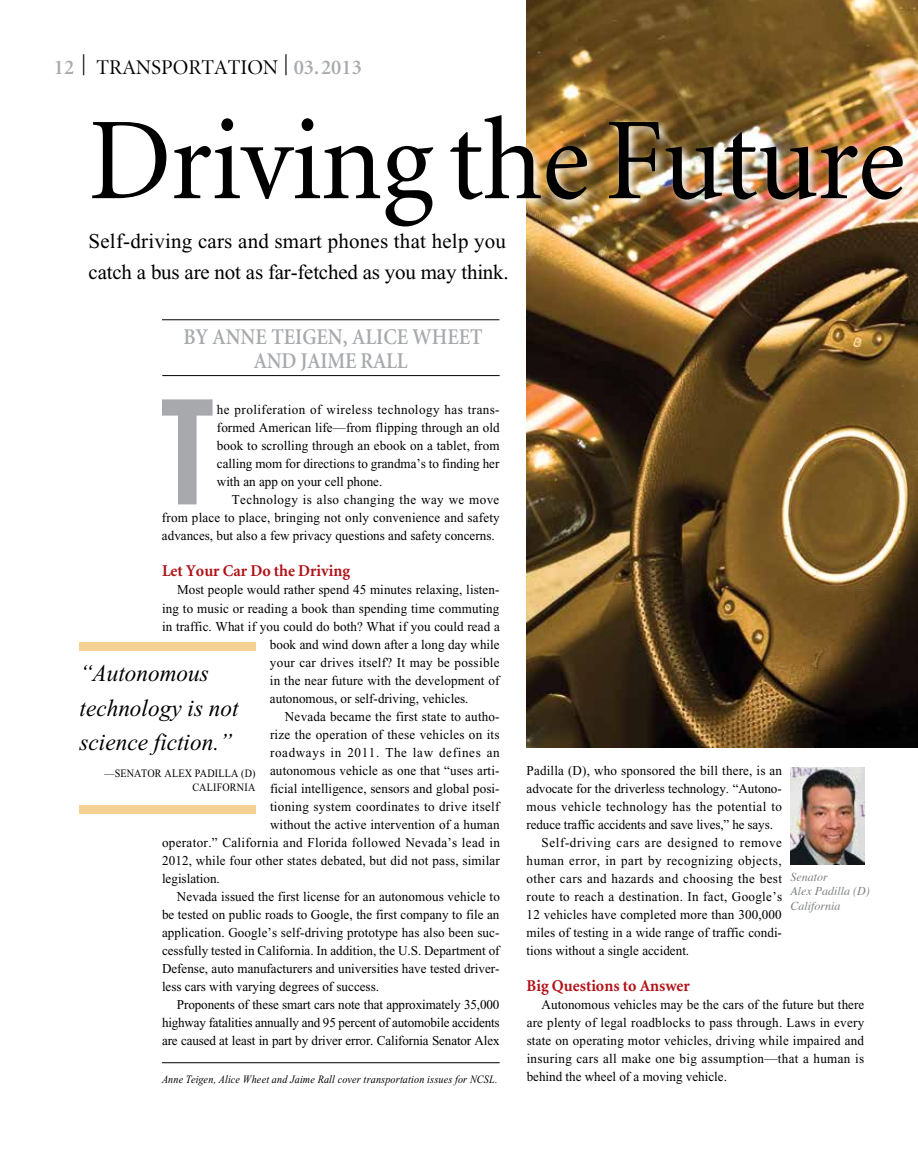
<style>
.page{position:relative;width:918px;height:1176px;background:#fff}
.page>*{position:absolute;margin:0;border:0;box-sizing:border-box;transform-origin:0 0}
.t1{font:147.45px "Franklin Gothic Extra Cond";color:#a7a9ac}
.t2{font:117px "Minion";letter-spacing:-.01em;color:#000}
.t3{font:italic 24px/34.5px "Times New Roman";color:#000}
.t4{font:600 22.5px/24px "Minion";color:#a7a9ac;text-align:center;scale:.9 1}
.t5{font:21px/31.5px "Times New Roman";letter-spacing:.01em;color:#000}
.t6{font:21px "Minion Display";color:#000}
.t7{font:700 16.5px "Minion";color:#b11116}
.t8{font:13.5px/18px "Times New Roman";letter-spacing:.005em;color:#000;text-align:justify}
.t9{font:13.5px "Times New Roman";letter-spacing:.025em;color:#000}
.t10{font:13.5px "Times New Roman";letter-spacing:.03em;color:#000}
.t11{font:13.5px "Times New Roman";letter-spacing:.035em;color:#000}
.t12{font:13.5px "Times New Roman";letter-spacing:.045em;color:#000}
.t13{font:13.5px "Times New Roman";letter-spacing:.05em;color:#000}
.t14{font:italic 12px/14.4px "Times";color:#808285}
.t15{font:italic 11.25px "Times New Roman";letter-spacing:.015em;color:#000;scale:.9 1}
.t16{font:11.25px/13.5px "Times New Roman";letter-spacing:.01em;color:#000;text-align:right;scale:.9 1}
.s1{font-family:"Minion";font-weight:600;color:#a7a9ac}
</style>
<div class="page">
<hr style="left:162px;top:1062px;width:338px;height:1px;background:#000">
<hr style="left:162px;top:319px;width:337px;height:1px;background:#000">
<hr style="left:162px;top:375px;width:338px;height:1px;background:#000">
<img style="left:527px;top:0;width:391px;height:747px">
<img style="left:526px;top:111px;width:389px;height:184px">
<img style="left:791px;top:767px;width:73px;height:96px">
<div style="left:80px;top:642px;width:176px;height:8px;background:#f4d193"></div>
<div style="left:80px;top:804px;width:176px;height:9px;background:#f4d193"></div>
<h3 class="t6" style="left:54px;top:57px;width:309px"><span class="s1">12</span> | TRANSPORTATION | <span class="s1">03.2013</span></h3>
<h2 class="t2" style="left:89px;top:103px;width:818px">Driving the Future</h2>
<h3 class="t5" style="left:89px;top:225px;width:422px">Self-driving cars and smart phones that help you catch a bus are not as far-fetched as you may think.</h3>
<h3 class="t4" style="left:183px;top:325px;width:333px">BY ANNE TEIGEN, ALICE WHEET<br>AND JAIME RALL</h3>
<h1 class="t1" style="left:163px;top:373px;width:49px">T</h1>
<p class="t8" style="left:217px;top:401px;width:284px">he proliferation of wireless technology has trans&shy;formed American life—from flipping through an old book to scrolling through an ebook on a tablet, from calling mom for directions to grandma’s to finding her with an app on your cell phone.</p>
<p class="t8" style="left:162px;top:491px;width:339px;text-indent:70px">Technology is also changing the way we move from place to place, bringing not only convenience and safety advances, but also a few privacy questions and safety concerns.</p>
<p class="t7" style="left:162px;top:562px;width:190px">Let Your Car Do the Driving</p>
<p class="t8" style="left:177px;top:581px;width:324px">Most people would rather spend 45 minutes relaxing, listen-</p>
<p class="t8" style="left:162px;top:599px;width:339px">ing to music or reading a book than spending time commuting</p>
<p class="t8" style="left:162px;top:617px;width:339px">in traffic. What if you could do both? What if you could read a</p>
<p class="t8" style="left:270px;top:635px;width:231px">book and wind down after a long day while</p>
<p class="t9" style="left:270px;top:654px;width:231px">your car drives itself? It may be possible</p>
<p class="t8" style="left:270px;top:671px;width:231px">in the near future with the development of</p>
<p class="t8" style="left:270px;top:689px;width:200px">autonomous, or self-driving, vehicles.</p>
<p class="t8" style="left:285px;top:707px;width:216px">Nevada became the first state to autho-</p>
<p class="t8" style="left:270px;top:725px;width:231px">rize the operation of these vehicles on its</p>
<p class="t13" style="left:270px;top:744px;width:231px">roadways in 2011. The law defines an</p>
<p class="t8" style="left:270px;top:761px;width:231px">autonomous vehicle as one that “uses arti-</p>
<p class="t8" style="left:270px;top:779px;width:231px">ficial intelligence, sensors and global posi-</p>
<p class="t9" style="left:270px;top:798px;width:231px">tioning system coordinates to drive itself</p>
<p class="t8" style="left:270px;top:815px;width:231px">without the active intervention of a human</p>
<p class="t9" style="left:162px;top:834px;width:339px">operator.” California and Florida followed Nevada’s lead in</p>
<p class="t8" style="left:162px;top:851px;width:339px">2012, while four other states debated, but did not pass, similar</p>
<p class="t8" style="left:162px;top:869px;width:59px">legislation.</p>
<p class="t8" style="left:177px;top:887px;width:324px">Nevada issued the first license for an autonomous vehicle to</p>
<p class="t8" style="left:162px;top:905px;width:339px">be tested on public roads to Google, the first company to file an</p>
<p class="t8" style="left:162px;top:922px;width:339px">application. Google’s self-driving prototype has also been suc-</p>
<p class="t8" style="left:162px;top:941px;width:339px">cessfully tested in California. In addition, the U.S. Department of</p>
<p class="t8" style="left:162px;top:959px;width:339px">Defense, auto manufacturers and universities have tested driver-</p>
<p class="t8" style="left:162px;top:977px;width:219px">less cars with varying degrees of success.</p>
<p class="t8" style="left:177px;top:995px;width:324px">Proponents of these smart cars note that approximately 35,000</p>
<p class="t8" style="left:162px;top:1013px;width:339px">highway fatalities annually and 95 percent of automobile accidents</p>
<p class="t8" style="left:162px;top:1031px;width:339px">are caused at least in part by driver error. California Senator Alex</p>
<h3 class="t3" style="left:80px;top:655px;width:161px">“Autonomous technology is not science fiction.”</h3>
<p class="t16" style="left:104px;top:766px;width:169px">—SENATOR ALEX PADILLA (D)<br>CALIFORNIA</p>
<p class="t8" style="left:527px;top:761px;width:257px">Padilla (D), who sponsored the bill there, is an</p>
<p class="t8" style="left:527px;top:779px;width:257px">advocate for the driverless technology. “Autono-</p>
<p class="t10" style="left:527px;top:798px;width:257px">mous vehicle technology has the potential to</p>
<p class="t8" style="left:527px;top:815px;width:248px">reduce traffic accidents and save lives,” he says.</p>
<p class="t12" style="left:542px;top:834px;width:242px">Self-driving cars are designed to remove</p>
<p class="t11" style="left:527px;top:852px;width:257px">human error, in part by recognizing objects,</p>
<p class="t10" style="left:527px;top:870px;width:257px">other cars and hazards and choosing the best</p>
<p class="t9" style="left:527px;top:888px;width:257px">route to reach a destination. In fact, Google’s</p>
<p class="t8" style="left:527px;top:905px;width:257px">12 vehicles have completed more than 300,000</p>
<p class="t8" style="left:527px;top:922px;width:257px">miles of testing in a wide range of traffic condi-</p>
<p class="t8" style="left:527px;top:941px;width:164px">tions without a single accident.</p>
<p class="t7" style="left:527px;top:976px;width:165px">Big Questions to Answer</p>
<p class="t8" style="left:527px;top:995px;width:339px;text-indent:15px">Autonomous vehicles may be the cars of the future but there are plenty of legal roadblocks to pass through. Laws in every state on operating motor vehicles, driving while impaired and insuring cars all make one big assumption—that a human is</p>
<p class="t14" style="left:791px;top:868px;width:81px">Senator<br>Alex Padilla (D)<br>California</p>
<p class="t15" style="left:162px;top:1072px;width:374px">Anne Teigen, Alice Wheet and Jaime Rall cover transportation issues for NCSL.</p>
<p class="t8" style="left:527px;top:1067px;width:202px">behind the wheel of a moving vehicle.</p>
</div>
